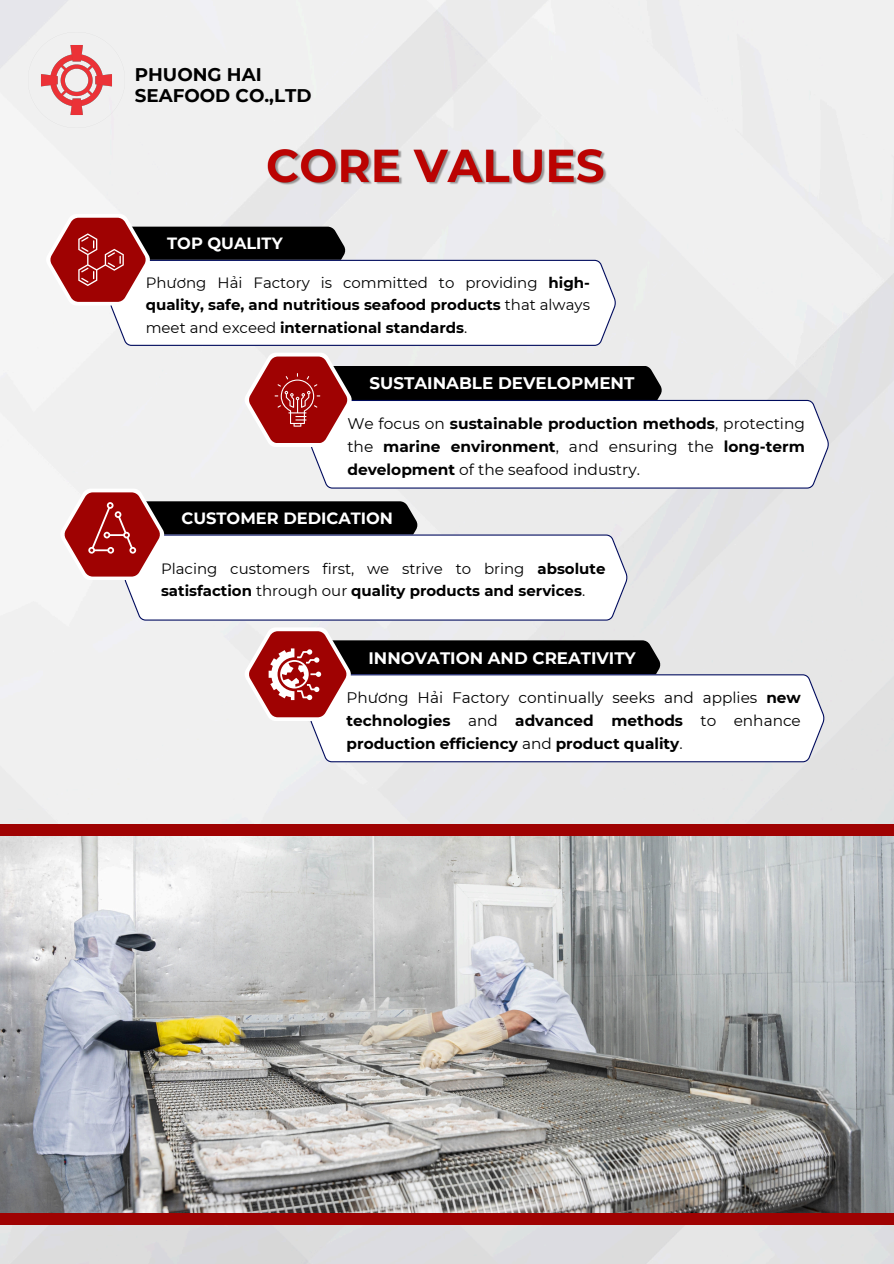
<style>
.page{position:relative;width:894px;height:1264px;background:#fff}
.page>*{position:absolute;margin:0;border:0;box-sizing:border-box;transform-origin:0 0}
.t1{font:700 18.3px/20.5px "Montserrat";color:#000}
.t2{font:700 16.8px "Montserrat";color:#fff}
.t3{font:700 16.65px "Montserrat";color:#fff}
.t4{font:700 16.2px "Montserrat";color:#fff}
.t5{font:700 15.45px/22.8px "Montserrat";color:#000;text-align:justify}
.t6{font:700 15.3px/22.6px "Montserrat";color:#000;text-align:justify}
.t7{font:700 15px/22px "Montserrat";color:#000;text-align:justify}
.t8{font:15px/22px "Montserrat";color:#000}
.s1{font-weight:400}
.s2{font-weight:700}
</style>
<div class="page">
<img style="left:0;top:0;width:893px;height:1263px">
<img style="left:29px;top:32px;width:95px;height:96px">
<svg style="left:46px;top:214px;width:570px;height:132px"></svg>
<svg style="left:310px;top:400px;width:518px;height:88px"></svg>
<svg style="left:244px;top:353px;width:417px;height:94px"></svg>
<svg style="left:60px;top:488px;width:567px;height:132px"></svg>
<svg style="left:310px;top:674px;width:514px;height:88px"></svg>
<svg style="left:244px;top:627px;width:416px;height:94px"></svg>
<div style="left:0;top:824px;width:893px;height:400px;background:#9f0202"></div>
<img style="left:0;top:836px;width:893px;height:376px">
<img style="left:267px;top:139px;width:341px;height:55px">
<h2 class="t1" style="left:135px;top:64px;width:178px">PHUONG HAI<br>SEAFOOD CO.,LTD</h2>
<h3 class="t4" style="left:167px;top:234px;width:117px">TOP QUALITY</h3>
<p class="t7" style="left:146px;top:272px;width:445px"><span class="s1">Phương Hải Factory is committed to providing</span> high&shy;quality, safe, and nutritious seafood products <span class="s1">that always meet and exceed</span> international standards<span class="s1">.</span></p>
<p class="t2" style="left:369px;top:373px;width:266px">SUSTAINABLE DEVELOPMENT</p>
<h2 class="t5" style="left:347px;top:412px;width:459px"><span class="s1">We focus on</span> sustainable production methods<span class="s1">, protecting the</span> marine environment<span class="s1">, and ensuring the</span> long-term development <span class="s1">of the seafood industry.</span></h2>
<p class="t4" style="left:181px;top:508px;width:213px">CUSTOMER DEDICATION</p>
<p class="t8" style="left:161px;top:557px;width:446px">Placing customers first, we strive to bring <span class="s2">absolute satisfaction</span> through our <span class="s2">quality products and services</span>.</p>
<h3 class="t3" style="left:368px;top:647px;width:269px">INNOVATION AND CREATIVITY</h3>
<p class="t6" style="left:346px;top:686px;width:455px"><span class="s1">Phương Hải Factory continually seeks and applies</span> new technologies <span class="s1">and</span> advanced methods <span class="s1">to enhance </span>production efficiency <span class="s1">and</span> product quality<span class="s1">.</span></p>
</div>
